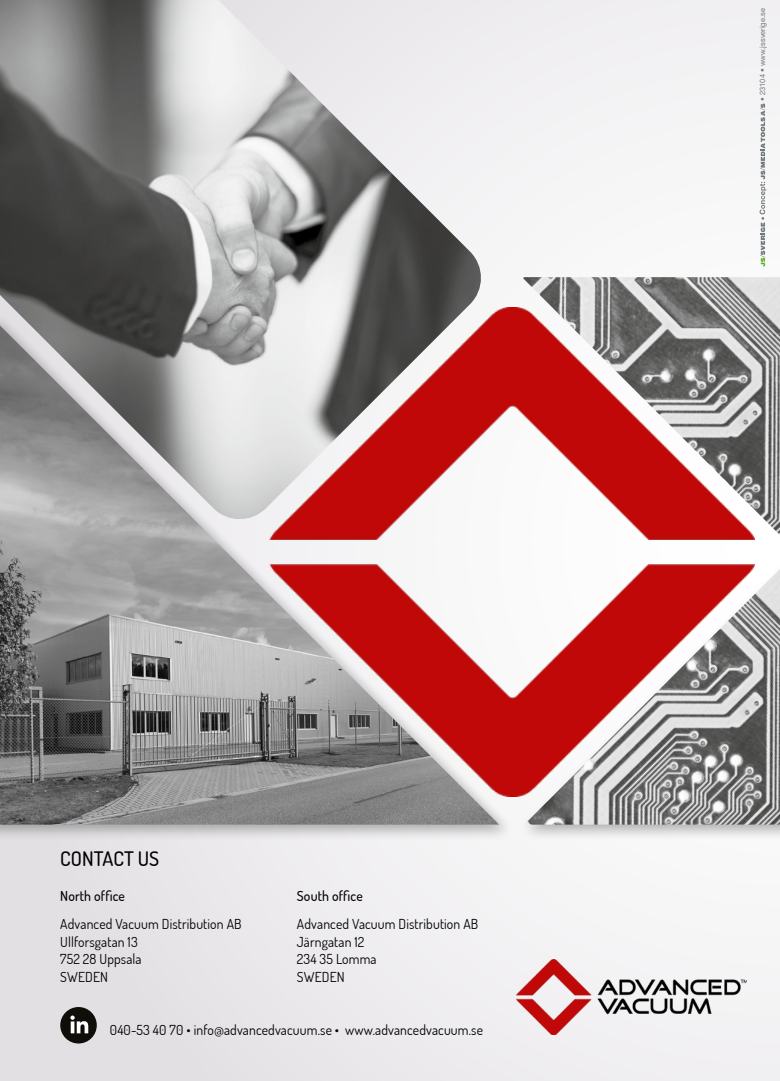
<style>
.page{position:relative;width:780px;height:1081px;background:#fff}
.page>*{position:absolute;margin:0;border:0;box-sizing:border-box;transform-origin:0 0}
.t1{font:200 20px "Dosis";color:#000}
.t2{font:200 13.75px/17.5px "Dosis";letter-spacing:.01em;color:#000}
.t3{font:7.5px "Helvetica Neue LT Std";color:#72797c}
</style>
<div class="page">
<div style="left:0;top:0;width:780px;height:1081px;background:linear-gradient(to right,#e2dfe3,#f9f8f9)"></div>
<img style="left:523px;top:277px;width:257px;height:258px">
<div style="left:519px;top:562px;width:261px;height:279px;background:#000;opacity:.3"></div>
<img style="left:524px;top:569px;width:256px;height:255px">
<svg style="left:759px;top:104px;width:7px;height:162px"></svg>
<img style="left:516px;top:959px;width:230px;height:76px">
<img style="left:484px;top:307px;width:270px;height:489px">
<img style="left:0;top:0;width:484px;height:311px">
<div style="left:0;top:311px;width:514px;height:530px;background:#000;opacity:.3"></div>
<img style="left:0;top:325px;width:499px;height:499px">
<div style="left:60px;top:1007px;width:37px;height:36px;background:#100e09;border-radius:50%"></div>
<svg style="left:70px;top:1015px;width:18px;height:18px"></svg>
<p class="t3" style="left:757px;top:101px;width:94px;rotate:-90deg">• 23104 • www.jssverige.se</p>
<h1 class="t1" style="left:60px;top:845px;width:100px">CONTACT US</h1>
<p class="t2" style="left:60px;top:881px;width:183px;line-height:28.1px">North office<br>Advanced Vacuum Distribution AB</p>
<p class="t2" style="left:60px;top:932px;width:83px">Ullforsgatan 13<br>752 28 Uppsala<br>SWEDEN</p>
<p class="t2" style="left:297px;top:881px;width:183px;line-height:28.1px">South office<br>Advanced Vacuum Distribution AB</p>
<p class="t2" style="left:297px;top:932px;width:81px">Järngatan 12<br>234 35 Lomma<br>SWEDEN</p>
<p class="t2" style="left:110px;top:1020px;width:374px">040-53 40 70 • info@advancedvacuum.se • www.advancedvacuum.se</p>
</div>
